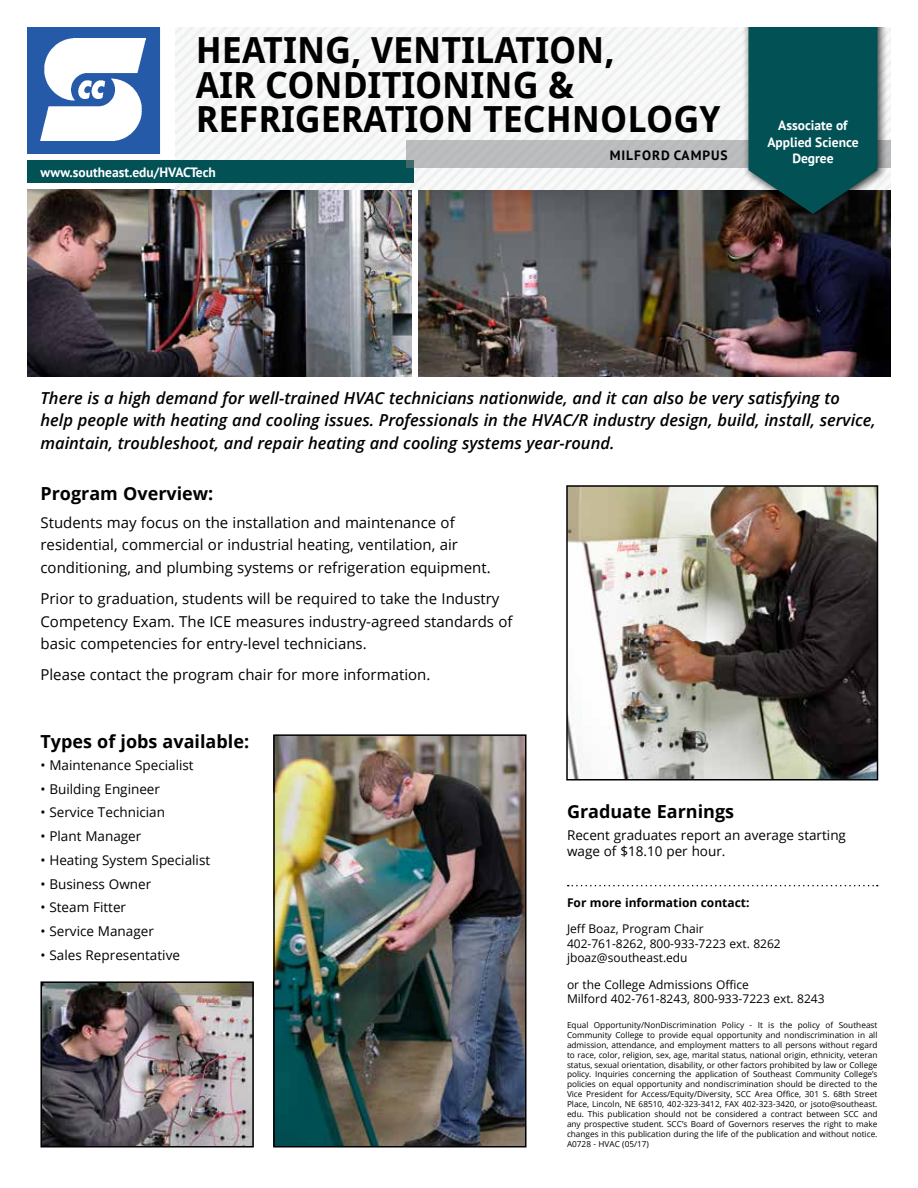
<style>
.page{position:relative;width:918px;height:1188px;background:#fff}
.page>*{position:absolute;margin:0;border:0;box-sizing:border-box;transform-origin:0 0}
.t1{font:700 36px/34.5px "Droid Sans";color:#000}
.t2{font:700 18px "Open Sans";color:#000}
.t3{font:italic 600 16.5px/22.5px "Open Sans";color:#000}
.t4{font:15px/22.5px "Open Sans";color:#000}
.t5{font:13.5px/16.2px "Open Sans";color:#000}
.t6{font:700 13.5px/16.2px "PT Sans";color:#fff;text-align:center}
.t7{font:700 13.5px "PT Sans";letter-spacing:.07em;color:#000}
.t8{font:12px/14.4px "Open Sans";color:#000}
.t9{font:700 12px "Open Sans";color:#000}
.t10{font:8.25px/9.9px "Open Sans";color:#000;text-align:justify}
</style>
<div class="page">
<img style="left:418px;top:190px;width:472px;height:186px">
<img style="left:28px;top:190px;width:384px;height:186px">
<div style="left:0;top:160px;width:414px;height:23px;background:#025155"></div>
<div style="left:28px;top:28px;width:132px;height:126px;background:#255aa8"></div>
<img style="left:40px;top:39px;width:106px;height:101px">
<svg style="left:407px;top:141px;width:511px;height:27px;background:#bec0c1"></svg>
<div style="left:742px;top:0;width:146px;height:223px;background:#000;opacity:.75"></div>
<svg style="left:748px;top:28px;width:130px;height:186px;background:#0a4e51"></svg>
<svg style="left:568px;top:885px;width:310px;height:1px"></svg>
<img style="left:569px;top:488px;width:306px;height:290px">
<div style="left:566px;top:485px;width:312px;height:296px;border:2px solid #000"></div>
<img style="left:276px;top:737px;width:247px;height:408px">
<div style="left:273px;top:734px;width:253px;height:414px;border:2px solid #000"></div>
<img style="left:43px;top:984px;width:208px;height:161px">
<div style="left:40px;top:981px;width:214px;height:167px;border:2px solid #000"></div>
<h1 class="t1" style="left:196px;top:34px;width:526px">HEATING, VENTILATION,<br>AIR CONDITIONING &amp;<br>REFRIGERATION TECH NOLOGY</h1>
<h3 class="t6" style="left:40px;top:164px;width:177px">www.southeast.edu/HVACTech</h3>
<h3 class="t6" style="left:767px;top:117px;width:93px">Associate of<br>Applied Science</h3>
<h3 class="t7" style="left:610px;top:146px;width:119px">MILFORD CAMPUS</h3>
<h3 class="t6" style="left:792px;top:150px;width:43px">Degree</h3>
<p class="t3" style="left:40px;top:386px;width:837px">There is a high demand for well-trained HVAC technicians nationwide, and it can also be very satisfying to help people with heating and cooling issues. Professionals in the HVAC/R industry design, build, install, service, maintain, troubleshoot, and repair heating and cooling systems year-round.</p>
<h2 class="t2" style="left:40px;top:481px;width:174px">Program Overview:</h2>
<h3 class="t4" style="left:40px;top:511px;width:452px">Students may focus on the installation and maintenance of residential, commercial or industrial heating, ventilation, air conditioning, and plumbing systems or refrigeration equipment.</h3>
<h3 class="t4" style="left:40px;top:587px;width:474px">Prior to graduation, students will be required to take the Industry<br>Competency Exam. The ICE measures industry-agreed standards of basic competencies for entry-level technicians.</h3>
<h3 class="t4" style="left:40px;top:663px;width:391px">Please contact the program chair for more information.</h3>
<h2 class="t2" style="left:40px;top:729px;width:210px">Types of jobs available:</h2>
<h3 class="t5" style="left:40px;top:756px;width:155px">• Maintenance Specialist</h3>
<h3 class="t5" style="left:40px;top:780px;width:121px">• Building Engineer</h3>
<h3 class="t5" style="left:40px;top:804px;width:126px">• Service Technician</h3>
<h3 class="t5" style="left:40px;top:828px;width:102px">• Plant Manager</h3>
<h3 class="t5" style="left:40px;top:851px;width:171px">• Heating System Specialist</h3>
<h3 class="t5" style="left:40px;top:875px;width:112px">• Business Owner</h3>
<h3 class="t5" style="left:40px;top:899px;width:87px">• Steam Fitter</h3>
<h3 class="t5" style="left:40px;top:923px;width:115px">• Service Manager</h3>
<h3 class="t5" style="left:40px;top:947px;width:141px">• Sales Representative</h3>
<h2 class="t2" style="left:567px;top:799px;width:169px">Graduate Earnings</h2>
<h3 class="t5" style="left:567px;top:826px;width:281px">Recent graduates report an average starting wage of $18.10 per hour.</h3>
<h3 class="t9" style="left:567px;top:894px;width:184px">For more information contact:</h3>
<h3 class="t8" style="left:567px;top:921px;width:215px">Jeff Boaz, Program Chair<br>402-761-8262, 800-933-7223 ext. 8262 jboaz@southeast.edu</h3>
<h3 class="t8" style="left:567px;top:977px;width:259px">or the College Admissions Office<br>Milford 402-761-8243, 800-933-7223 ext. 8243</h3>
<p class="t10" style="left:567px;top:1020px;width:312px">Equal Opportunity/NonDiscrimination Policy - It is the policy of Southeast Community College to provide equal opportunity and nondiscrimination in all admission, attendance, and employment matters to all persons without regard to race, color, religion, sex, age, marital status, national origin, ethnicity, veteran status, sexual orientation, disability, or other factors prohibited by law or College policy. Inquiries concerning the application of Southeast Community College’s policies on equal opportunity and nondiscrimination should be directed to the Vice President for Access/Equity/Diversity, SCC Area Office, 301 S. 68th Street Place, Lincoln, NE 68510, 402-323-3412, FAX 402-323-3420, or jsoto@southeast. edu. This publication should not be considered a contract between SCC and any prospective student. SCC’s Board of Governors reserves the right to make changes in this publication during the life of the publication and without notice.<br>A0728 - HVAC (05/17)</p>
</div>
